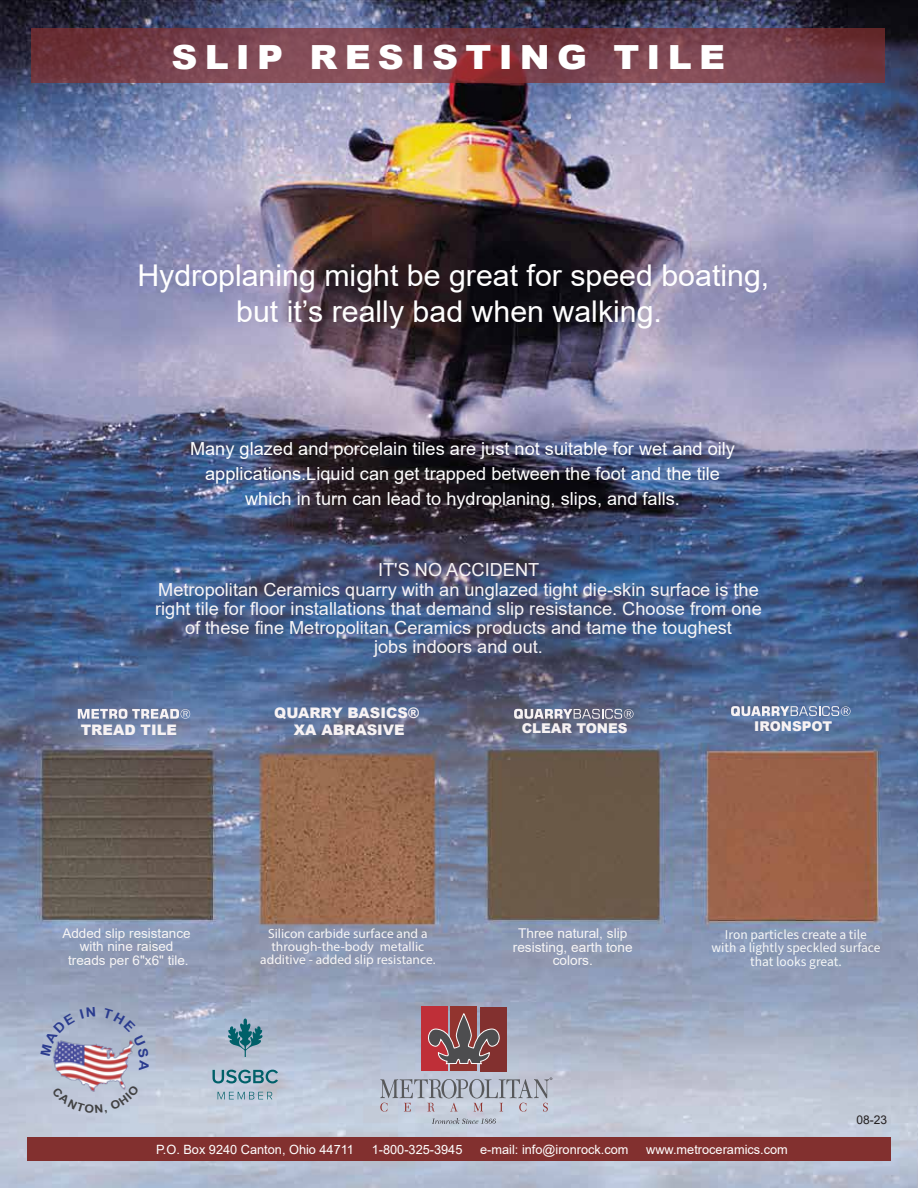
<style>
.page{position:relative;width:918px;height:1188px;background:#fff}
.page>*{position:absolute;margin:0;border:0;box-sizing:border-box;transform-origin:0 0}
.t1{font:900 33.3px "Arial";letter-spacing:.2em;color:#fff;scale:1.08 1}
.t2{font:30px/36px "Arial";color:#fff;text-align:center}
.t3{font:18px/19.2px "Arial";color:#f8f4f5;text-align:center}
.t4{font:18px/24.8px "Arial";color:#fff;text-align:center}
.t5{font:900 14.55px "Arial";color:#f7f2f3}
.t6{font:13.5px/13.5px "Source Sans Pro";color:#f5f7f7;text-align:center}
.t7{font:13.5px/13.4px "Arial";color:#f7f5f5;text-align:center}
.t8{font:900 13.5px "Arial";color:#f7f2f3}
.t9{font:13.35px/13.4px "Myriad Pro";color:#f7f5f5;text-align:center}
.t10{font:13.35px/13.4px "Arial";color:#f7f5f5;text-align:center}
.t11{font:12.75px "Arial";color:#fff}
.t12{font:12px "Arial";color:#231f20}
</style>
<div class="page">
<img style="left:1px;top:0;width:917px;height:1188px">
<svg style="left:78px;top:709px;width:112px;height:10px"></svg>
<svg style="left:514px;top:709px;width:120px;height:10px"></svg>
<svg style="left:31px;top:28px;width:854px;height:55px;background:#793f49"></svg>
<div style="left:27px;top:1137px;width:864px;height:24px;background:#82302f"></div>
<svg style="left:432px;top:1118px;width:64px;height:6px"></svg>
<div style="left:480px;top:1007px;width:27px;height:64px;background:#82302f"></div>
<div style="left:451px;top:1007px;width:26px;height:64px;background:#92342f"></div>
<div style="left:421px;top:1007px;width:27px;height:64px;background:#bf2f38"></div>
<svg style="left:428px;top:1013px;width:72px;height:56px"></svg>
<svg style="left:380px;top:1077px;width:172px;height:35px;background:#b2b7c3"></svg>
<img style="left:47px;top:1035px;width:94px;height:61px">
<svg style="left:227px;top:1019px;width:36px;height:38px"></svg>
<svg style="left:213px;top:1070px;width:65px;height:13px"></svg>
<svg style="left:218px;top:1092px;width:54px;height:7px"></svg>
<svg style="left:731px;top:706px;width:120px;height:10px"></svg>
<svg style="left:41px;top:1007px;width:54px;height:50px;background:#a0a7c3"></svg>
<svg style="left:103px;top:1008px;width:46px;height:63px;background:#aeacbf"></svg>
<div style="left:52px;top:1085px;width:87px;height:29px;background:#c1c9db"></div>
<h1 class="t1" style="left:172px;top:33px;width:514px">SLIP RESISTING TILE</h1>
<h2 class="t2" style="left:137px;top:257px;width:634px">Hydroplaning might be great for speed boating, but it’s really bad when walking.</h2>
<p class="t4" style="left:190px;top:436px;width:547px">Many glazed and porcelain tiles are just not suitable for wet and oily applications.Liquid can get trapped between the foot and the tile which in turn can lead to hydroplaning, slips, and falls.</p>
<p class="t3" style="left:155px;top:560px;width:608px">IT'S NO ACCIDENT<br>Metropolitan Ceramics quarry with an unglazed tight die-skin surface is the right tile for floor installations that demand slip resistance. Choose from one of these fine Metropolitan Ceramics products and tame the toughest<br>jobs indoors and out.</p>
<p class="t5" style="left:274px;top:702px;width:147px">QUARRY BASICS®</p>
<p class="t5" style="left:81px;top:719px;width:98px">TREAD TILE</p>
<p class="t5" style="left:294px;top:719px;width:112px">XA ABRASIVE</p>
<p class="t8" style="left:522px;top:719px;width:108px">CLEAR TONES</p>
<p class="t8" style="left:754px;top:716px;width:80px">IRONSPOT</p>
<p class="t10" style="left:62px;top:927px;width:130px">Added slip resistance with nine raised treads per 6"x6" tile.</p>
<p class="t9" style="left:260px;top:926px;width:177px">Silicon carbide surface and a through-the-body metallic additive - added slip resistance.</p>
<p class="t7" style="left:513px;top:927px;width:121px">Three natural, slip resisting, earth tone colors.</p>
<p class="t6" style="left:712px;top:928px;width:170px">Iron particles create a tile with a lightly speckled surface that looks great.</p>
<p class="t12" style="left:857px;top:1111px;width:32px">08-23</p>
<p class="t11" style="left:156px;top:1141px;width:199px">P.O. Box 9240 Canton, Ohio 44711</p>
<p class="t11" style="left:372px;top:1141px;width:92px">1-800-325-3945</p>
<p class="t11" style="left:480px;top:1141px;width:150px">e-mail: info@ironrock.com</p>
<p class="t11" style="left:646px;top:1141px;width:143px">www.metroceramics.com</p>
</div>
